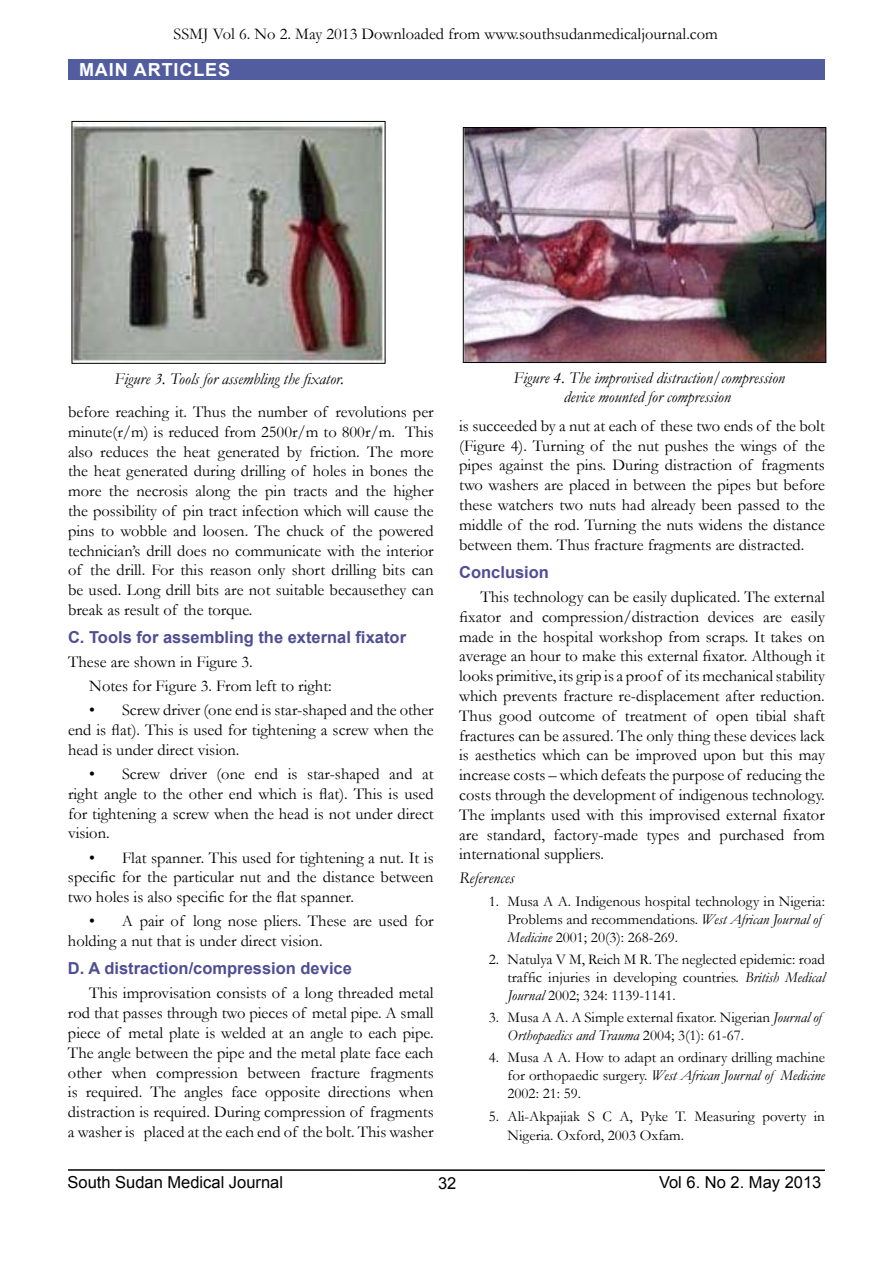
<style>
.page{position:relative;width:893px;height:1263px;background:#fff}
.page>*{position:absolute;margin:0;border:0;box-sizing:border-box;transform-origin:0 0}
.t1{font:700 18px "Arial";color:#fff}
.t2{font:16.5px/19.8px "Garamond";color:#000;text-align:justify}
.t3{font:italic 16.5px/19.8px "Garamond";color:#000;text-align:center}
.t4{font:700 16.5px "Arial";color:#4f4e93}
.t5{font:16.5px "Arial";color:#000}
.t6{font:15px/18px "Garamond";color:#000}
.s1{font-style:italic}
</style>
<div class="page">
<hr style="left:68px;top:1169px;width:757px;height:2px;background:#000">
<div style="left:68px;top:60px;width:757px;height:20px;background:#525da0"></div>
<img style="left:74px;top:123px;width:309px;height:239px">
<div style="left:72px;top:121px;width:313px;height:243px;border:1px solid #000"></div>
<img style="left:465px;top:129px;width:359px;height:232px">
<div style="left:463px;top:127px;width:363px;height:236px;border:1px solid #000"></div>
<p class="t2" style="left:173px;top:24px;width:546px">SSMJ Vol 6. No 2. May 2013 Downloaded from www.southsudanmedicaljournal.com</p>
<p class="t1" style="left:79px;top:58px;width:67px">MAI N ARTI</p>
<p class="t1" style="left:179px;top:58px;width:52px">CLES</p>
<p class="t3" style="left:115px;top:369px;width:231px">Figure 3. Tools for assembling the fixator.</p>
<p class="t3" style="left:514px;top:367px;width:273px">Figure 4. The improvised distraction/compression device mounted for compression</p>
<p class="t2" style="left:68px;top:401px;width:367px">before reaching it. Thus the number of revolutions per minute(r/m) is reduced from 2500r/m to 800r/m. This also reduces the heat generated by friction. The more the heat generated during drilling of holes in bones the more the necrosis along the pin tracts and the higher the possibility of pin tract infection which will cause the pins to wobble and loosen. The chuck of the powered technician’s drill does no communicate with the interior of the drill. For this reason only short drilling bits can be used. Long drill bits are not suitable becausethey can break as result of the torque.</p>
<p class="t4" style="left:68px;top:626px;width:340px">C. Tools for assembling the external fixator</p>
<p class="t2" style="left:89px;top:650px;width:244px;line-height:24px;text-indent:-21px">These are shown in Figure 3.<br>Notes for Figure 3. From left to right:</p>
<p class="t2" style="left:68px;top:700px;width:367px;text-indent:21px">• Screw driver (one end is star-shaped and the other end is flat). This is used for tightening a screw when the head is under direct vision.</p>
<p class="t2" style="left:68px;top:763px;width:367px;text-indent:21px">• Screw driver (one end is star-shaped and at right angle to the other end which is flat). This is used for tightening a screw when the head is not under direct vision.</p>
<p class="t2" style="left:68px;top:847px;width:367px;text-indent:21px">• Flat spanner. This used for tightening a nut. It is specific for the particular nut and the distance between two holes is also specific for the flat spanner.</p>
<p class="t2" style="left:68px;top:911px;width:367px;text-indent:21px">• A pair of long nose pliers. These are used for holding a nut that is under direct vision.</p>
<p class="t4" style="left:68px;top:957px;width:285px">D. A distraction/compression device</p>
<p class="t2" style="left:68px;top:983px;width:367px;text-indent:21px">This improvisation consists of a long threaded metal rod that passes through two pieces of metal pipe. A small piece of metal plate is welded at an angle to each pipe.<br>The angle between the pipe and the metal plate face each other when compression between fracture fragments is required. The angles face opposite directions when distraction is required. During compression of fragments a washer is placed at the each end of the bolt. This washer</p>
<p class="t2" style="left:459px;top:415px;width:367px">is succeeded by a nut at each of these two ends of the bolt (Figure 4). Turning of the nut pushes the wings of the pipes against the pins. During distraction of fragments two washers are placed in between the pipes but before these watchers two nuts had already been passed to the middle of the rod. Turning the nuts widens the distance between them. Thus fracture fragments are distracted.</p>
<p class="t4" style="left:459px;top:561px;width:91px">Conclusion</p>
<p class="t2" style="left:459px;top:586px;width:367px;text-indent:21px">This technology can be easily duplicated. The external fixator and compression/distraction devices are easily made in the hospital workshop from scraps. It takes on average an hour to make this external fixator. Although it looks primitive, its grip is a proof of its mechanical stability which prevents fracture re-displacement after reduction.<br>Thus good outcome of treatment of open tibial shaft fractures can be assured. The only thing these devices lack is aesthetics which can be improved upon but this may increase costs – which defeats the purpose of reducing the costs through the development of indigenous technology.<br>The implants used with this improvised external fixator are standard, factory-made types and purchased from international suppliers.</p>
<p class="t3" style="left:459px;top:868px;width:57px">References</p>
<p class="t6" style="left:507px;top:891px;width:319px;text-indent:-19px">1. Мusa A A. Indigenous hospital technology in Nigeria:<br>Problems and recommendations. <span class="s1">West African Journal of<br>Medicine</span> 2001; 20(3): 268-269.</p>
<p class="t6" style="left:507px;top:950px;width:319px;text-align:justify;text-indent:-19px">2. Natulya V M, Reich M R. The neglected epidemic: road traffic injuries in developing countries. <span class="s1">British Medical Journal</span> 2002; 324: 1139-1141.</p>
<p class="t6" style="left:507px;top:1008px;width:316px;text-indent:-19px">3. Musa A A. A Simple external fixator. Nigerian <span class="s1">Journal of<br>Orthopaedics and Trauma</span> 2004; 3(1): 61-67.</p>
<p class="t6" style="left:507px;top:1048px;width:319px;text-align:justify;text-indent:-19px">4. Musa A A. How to adapt an ordinary drilling machine for orthopaedic surgery. <span class="s1">West African Journal of Medicine </span>2002: 21: 59.</p>
<p class="t6" style="left:507px;top:1106px;width:319px;line-height:19.8px;text-indent:-19px">5. Ali-Akpajiak S C A, Pyke T. Measuring poverty in<br>Nigeria. Oxford, 2003 Oxfam.</p>
<p class="t5" style="left:68px;top:1172px;width:217px">South Sudan Medical Journal</p>
<p class="t5" style="left:659px;top:1172px;width:164px">Vol 6. No 2. May 2013</p>
<p class="t5" style="left:438px;top:1172px;width:20px">32</p>
</div>
